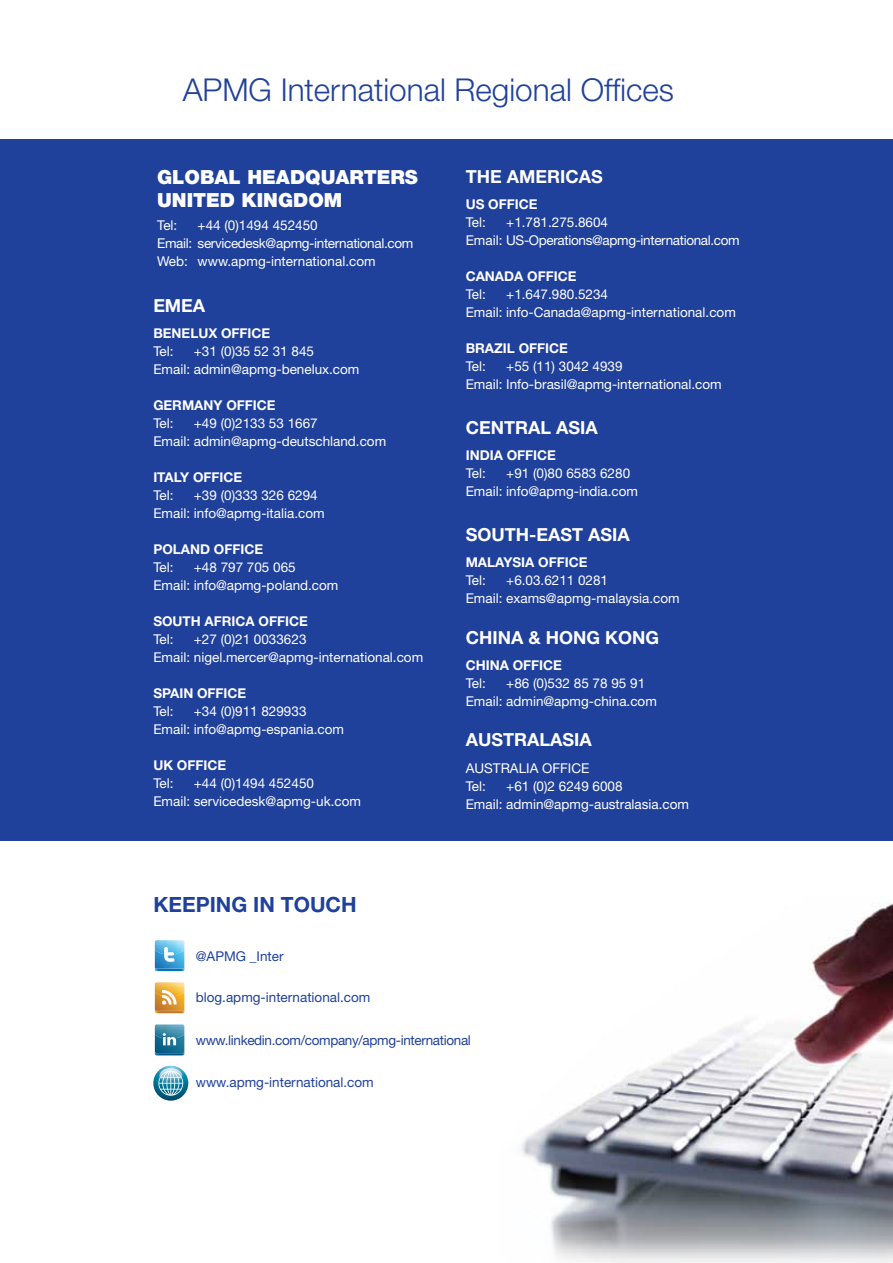
<style>
.page{position:relative;width:893px;height:1263px;background:#fff}
.page>*{position:absolute;margin:0;border:0;box-sizing:border-box;transform-origin:0 0}
.t1{font:300 31.5px "Helvetica Neue";color:#20419b}
.t2{font:700 21px "Helvetica Neue";color:#20419b}
.t3{font:900 19.5px/23.7px "Helvetica Neue";color:#fff}
.t4{font:700 18px "Helvetica Neue";color:#fff}
.t5{font:13.5px/18px "Helvetica Neue";color:#fff}
.t6{font:700 13.5px "Helvetica Neue";color:#fff}
.t7{font:13.5px/18px "Helvetica Neue";letter-spacing:-.025em;color:#fff}
.t8{font:13.5px "Helvetica Neue";color:#20419b}
.t9{font:13.5px "Helvetica Neue";letter-spacing:-.025em;color:#20419b}
</style>
<div class="page">
<img style="left:521px;top:903px;width:372px;height:360px">
<div style="left:0;top:139px;width:893px;height:702px;background:#20419b"></div>
<svg style="left:153px;top:1066px;width:35px;height:35px"></svg>
<svg style="left:158px;top:1068px;width:25px;height:28px"></svg>
<svg style="left:155px;top:940px;width:29px;height:31px"></svg>
<svg style="left:155px;top:982px;width:29px;height:31px"></svg>
<svg style="left:155px;top:1024px;width:29px;height:31px"></svg>
<h1 class="t1" style="left:183px;top:71px;width:493px">APMG International Regional Offices</h1>
<h3 class="t3" style="left:157px;top:165px;width:262px">GLOBAL HEADQUARTERS<br>UNITED</h3>
<h3 class="t3" style="left:242px;top:188px;width:102px">KINGDOM</h3>
<p class="t7" style="left:157px;top:216px;width:258px;text-indent:40px">+44 (0)1494 452450<br>Email: servicedesk@apmg-international.com<br>Web: www.apmg-international.com</p>
<p class="t5" style="left:157px;top:216px;width:22px">Tel:</p>
<h3 class="t4" style="left:153px;top:294px;width:53px">EMEA</h3>
<p class="t6" style="left:153px;top:325px;width:119px">BENELUX OFFICE</p>
<p class="t5" style="left:153px;top:342px;width:22px">Tel:</p>
<p class="t5" style="left:153px;top:342px;width:208px;text-align:center">+31 (0)35 52 31 845<br>Email: admin@apmg-benelux.com</p>
<p class="t6" style="left:153px;top:397px;width:124px">GERMANY OFFICE</p>
<p class="t5" style="left:153px;top:414px;width:22px">Tel:</p>
<p class="t5" style="left:153px;top:414px;width:234px;text-indent:40px">+49 (0)2133 53 1667<br>Email: admin@apmg-deutschland.com</p>
<p class="t6" style="left:153px;top:469px;width:90px">ITALY OFFICE</p>
<p class="t5" style="left:153px;top:486px;width:22px">Tel:</p>
<p class="t5" style="left:153px;top:486px;width:173px;text-indent:40px">+39 (0)333 326 6294<br>Email: info@apmg-italia.com</p>
<p class="t6" style="left:153px;top:541px;width:20px">POLAND</p>
<p class="t6" style="left:214px;top:541px;width:51px">OFFICE</p>
<p class="t5" style="left:153px;top:558px;width:22px">Tel:</p>
<p class="t5" style="left:153px;top:558px;width:187px;text-align:center">+48 797 705 065<br>Email: info@apmg-poland.com</p>
<p class="t6" style="left:153px;top:613px;width:156px">SOUTH AFRICA OFFICE</p>
<p class="t5" style="left:153px;top:630px;width:22px">Tel:</p>
<p class="t5" style="left:153px;top:630px;width:271px;text-indent:40px">+27 (0)21 0033623<br>Email: nigel.mercer@apmg-international.com</p>
<p class="t6" style="left:153px;top:685px;width:95px">SPAIN OFFICE</p>
<p class="t5" style="left:153px;top:702px;width:22px">Tel:</p>
<p class="t5" style="left:153px;top:702px;width:192px;text-align:center">+34 (0)911 829933<br>Email: info@apmg-espania.com</p>
<p class="t6" style="left:153px;top:757px;width:74px">UK OFFICE</p>
<p class="t5" style="left:153px;top:774px;width:22px">Tel:</p>
<p class="t5" style="left:153px;top:774px;width:209px;text-align:center">+44 (0)1494 452450<br>Email: servicedesk@apmg-uk.com</p>
<h2 class="t2" style="left:153px;top:891px;width:29px">KEEPING</h2>
<h2 class="t2" style="left:253px;top:891px;width:44px">IN TOUCH</h2>
<p class="t8" style="left:196px;top:948px;width:89px">@APMG _Inter</p>
<p class="t8" style="left:196px;top:989px;width:176px">blog.apmg-international.com</p>
<h3 class="t4" style="left:466px;top:165px;width:138px">THE AMERICAS</h3>
<p class="t6" style="left:466px;top:196px;width:73px">US OFFICE</p>
<p class="t5" style="left:466px;top:213px;width:22px">Tel:</p>
<p class="t7" style="left:466px;top:213px;width:276px;text-indent:40px">+1.781.275.8604<br>Email: US-Operations@apmg-international.com</p>
<p class="t6" style="left:466px;top:268px;width:21px">CANADA</p>
<p class="t6" style="left:527px;top:268px;width:51px">OFFICE</p>
<p class="t5" style="left:466px;top:285px;width:22px">Tel:</p>
<p class="t5" style="left:466px;top:285px;width:272px;text-indent:40px">+1.647.980.5234<br>Email: info-Canada@apmg-international.com</p>
<p class="t6" style="left:466px;top:340px;width:104px">BRAZIL OFFICE</p>
<p class="t5" style="left:466px;top:357px;width:22px">Tel:</p>
<p class="t5" style="left:466px;top:357px;width:258px;text-indent:40px">+55 (11) 3042 4939<br>Email: Info-brasil@apmg-international.com</p>
<h3 class="t4" style="left:466px;top:416px;width:133px">CENTRAL ASIA</h3>
<p class="t6" style="left:466px;top:447px;width:92px">INDIA OFFICE</p>
<p class="t5" style="left:466px;top:464px;width:22px">Tel:</p>
<p class="t5" style="left:466px;top:464px;width:174px;text-indent:40px">+91 (0)80 6583 6280<br>Email: info@apmg-india.com</p>
<h3 class="t4" style="left:466px;top:523px;width:166px">SOUTH-EAST ASIA</h3>
<p class="t6" style="left:466px;top:554px;width:123px">MALAYSIA OFFICE</p>
<p class="t5" style="left:466px;top:571px;width:22px">Tel:</p>
<p class="t5" style="left:466px;top:571px;width:215px;text-indent:40px">+6.03.6211 0281<br>Email: exams@apmg-malaysia.com</p>
<h3 class="t4" style="left:466px;top:626px;width:195px">CHINA &amp; HONG KONG</h3>
<p class="t6" style="left:466px;top:657px;width:98px">CHINA OFFICE</p>
<p class="t5" style="left:466px;top:674px;width:22px">Tel:</p>
<p class="t5" style="left:466px;top:674px;width:193px;text-indent:40px">+86 (0)532 85 78 95 91<br>Email: admin@apmg-china.com</p>
<h3 class="t4" style="left:466px;top:729px;width:127px">AUSTRALASIA</h3>
<p class="t5" style="left:466px;top:759px;width:125px">AUSTRALIA OFFICE<br>Tel:</p>
<p class="t5" style="left:466px;top:777px;width:225px;text-indent:40px">+61 (0)2 6249 6008<br>Email: admin@apmg-australasia.com</p>
<p class="t9" style="left:196px;top:1032px;width:277px">www.linkedin.com/company/apmg-international</p>
<p class="t8" style="left:196px;top:1074px;width:179px">www.apmg-international.com</p>
</div>
